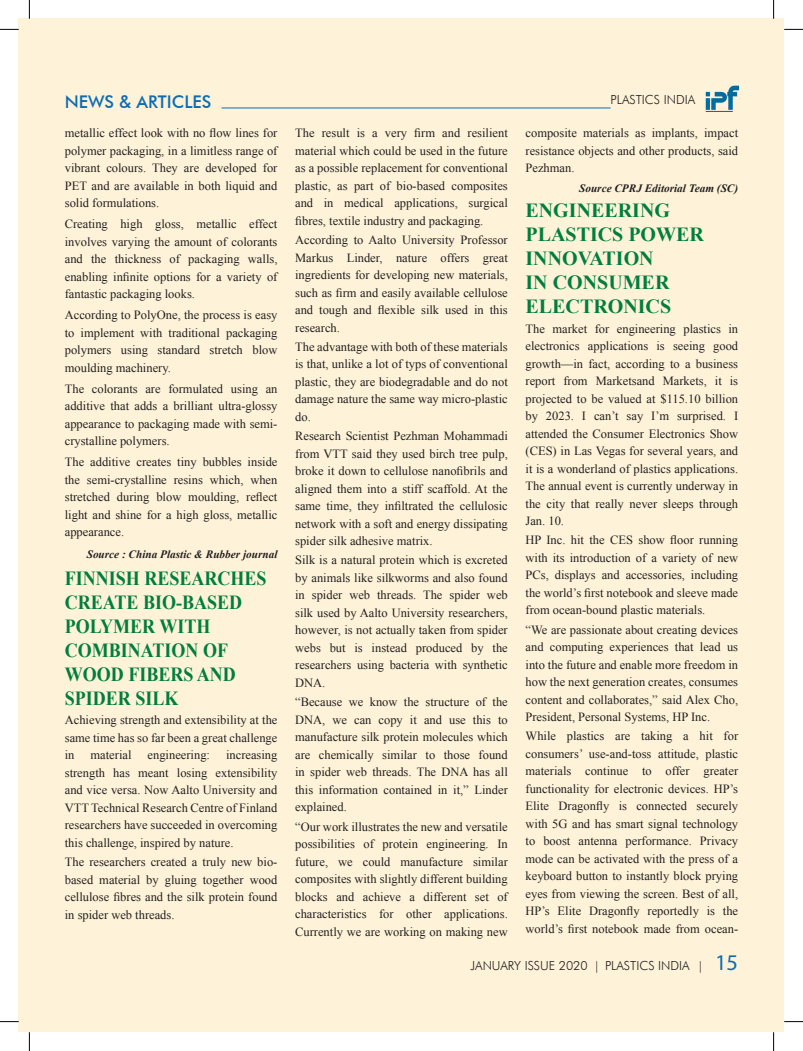
<style>
.page{position:relative;width:803px;height:1051px;background:#fff}
.page>*{position:absolute;margin:0;border:0;box-sizing:border-box;transform-origin:0 0}
.t1{font:700 20px/24px "Times New Roman";color:#007e3d;scale:.9 1}
.t2{font:700 20px/24px "Times New Roman";color:#007e3d}
.t3{font:500 17.5px "Futura BT";color:#0e6cb4}
.t4{font:12.5px/17.5px "Times New Roman";color:#231f20;text-align:justify}
.t5{font:300 12.5px "Futura BT";color:#231f20}
.t6{font:italic 700 11.25px "Times New Roman";color:#231f20}
.s1{font-family:"Sakkal Majalla";font-weight:400;font-size:15px}
.s2{font-family:"Myriad Pro";font-weight:400;font-size:22.5px;color:#0e6cb4}
</style>
<div class="page">
<div style="left:29px;top:19px;width:755px;height:1013px;background:#fef3d8"></div>
<img style="left:705px;top:86px;width:33px;height:26px">
<div style="left:19px;top:19px;width:10px;height:1013px;background:#fef3d8"></div>
<hr style="left:221px;top:108px;width:389px;height:1px;background:#0e6cb4">
<svg style="left:0;top:29px;width:19px;height:1px"></svg>
<svg style="left:784px;top:29px;width:19px;height:1px"></svg>
<svg style="left:0;top:1021px;width:19px;height:1px"></svg>
<svg style="left:784px;top:1021px;width:19px;height:1px"></svg>
<svg style="left:29px;top:0;width:1px;height:19px"></svg>
<svg style="left:29px;top:1032px;width:1px;height:19px"></svg>
<svg style="left:773px;top:0;width:1px;height:19px"></svg>
<svg style="left:773px;top:1032px;width:1px;height:19px"></svg>
<h2 class="t3" style="left:65px;top:91px;width:148px">NEWS &amp; ARTICLES</h2>
<p class="t5" style="left:610px;top:92px;width:86px">PLASTICS INDIA</p>
<p class="t4" style="left:65px;top:124px;width:214px">metallic effect look with no flow lines for polymer packaging, in a limitless range of vibrant colours. They are developed for PET and are available in both liquid and solid formulations.</p>
<p class="t4" style="left:65px;top:215px;width:214px">Creating high gloss, metallic effect involves varying the amount of colorants and the thickness of packaging walls, enabling infinite options for a variety of fantastic packaging looks.</p>
<p class="t4" style="left:65px;top:306px;width:214px">According to PolyOne, the process is easy to implement with traditional packaging polymers using standard stretch blow moulding machinery.</p>
<p class="t4" style="left:65px;top:380px;width:214px">The colorants are formulated using an additive that adds a brilliant ultra-glossy appearance to packaging made with semi&shy;crystalline polymers.</p>
<p class="t4" style="left:65px;top:453px;width:214px">The additive creates tiny bubbles inside the semi-crystalline resins which, when stretched during blow moulding, reflect light and shine for a high gloss, metallic appearance.</p>
<p class="t6" style="left:87px;top:546px;width:192px">Source : China Plastic &amp; Rubber journal</p>
<h1 class="t1" style="left:65px;top:566px;width:13px">FINNIS</h1>
<h1 class="t1" style="left:126px;top:566px;width:88px">H RESEARC</h1>
<p class="t4" style="left:295px;top:124px;width:214px">The result is a very firm and resilient material which could be used in the future as a possible replacement for conventional plastic, as part of bio-based composites and in medical applications, surgical fibres, textile industry and packaging.</p>
<p class="t4" style="left:295px;top:231px;width:214px">According to Aalto University Professor Markus Linder, nature offers great ingredients for developing new materials, such as firm and easily available cellulose and tough and flexible silk used in this research.</p>
<p class="t4" style="left:295px;top:338px;width:214px">The advantage with both of these materials is that, unlike a lot of typs of conventional plastic, they are biodegradable and do not damage nature the same way micro-plastic do.</p>
<p class="t4" style="left:295px;top:427px;width:214px">Research Scientist Pezhman Mohammadi from VTT said they used birch tree pulp, broke it down to cellulose nanofibrils and aligned them into a stiff scaffold. At the same time, they infiltrated the cellulosic network with a soft and energy dissipating spider silk adhesive matrix.</p>
<p class="t4" style="left:295px;top:551px;width:214px">Silk is a natural protein which is excreted by animals like silkworms and also found in spider web threads. The spider web silk used by Aalto University researchers, however, is not actually taken from spider webs but is instead produced by the researchers using bacteria with synthetic DNA.</p>
<p class="t4" style="left:295px;top:693px;width:214px">“Because we know the structure of the DNA, we can copy it and use this to manufacture silk protein molecules which are chemically similar to those found in spider web threads. The DNA has all this information contained in it,” Linder explained.</p>
<p class="t4" style="left:295px;top:817px;width:214px">“Our work illustrates the new and versatile possibilities of protein engineering. In future, we could manufacture similar composites with slightly different building blocks and achieve a different set of characteristics for other applications.<br>Currently we are working on making new</p>
<p class="t4" style="left:525px;top:124px;width:214px">composite materials as implants, impact resistance objects and other products, said Pezhman.</p>
<p class="t6" style="left:579px;top:180px;width:160px">Source CPRJ Editorial Team (SC)</p>
<h1 class="t2" style="left:525px;top:198px;width:146px">ENGINEERING<br>PLASTICS</h1>
<h1 class="t2" style="left:525px;top:222px;width:174px;text-indent:103px">POWER<br>INNOVATION<br>IN CONSUMER<br>ELECTR</h1>
<h1 class="t2" style="left:608px;top:294px;width:29px">ONICS</h1>
<p class="t4" style="left:525px;top:319px;width:214px">The market for engineering plastics in electronics applications is seeing good growth—in fact, according to a business report from Marketsand Markets, it is projected to be valued at $115.10 billion by 2023. I can’t say I’m surprised. I attended the Consumer Electronics Show (CES) in Las Vegas for several years, and it is a wonderland of plastics applications.<br>The annual event is currently underway in the city that really never sleeps through Jan. 10.</p>
<p class="t4" style="left:525px;top:531px;width:214px">HP Inc. hit the CES show floor running with its introduction of a variety of new PCs, displays and accessories, including the world’s first notebook and sleeve made from ocean-bound plastic materials.</p>
<p class="t4" style="left:525px;top:620px;width:214px">“We are passionate about creating devices and computing experiences that lead us into the future and enable more freedom in how the next generation creates, consumes content and collaborates,” said Alex Cho, President, Personal Systems, HP Inc.</p>
<p class="t4" style="left:525px;top:727px;width:214px">While plastics are taking a hit for consumers’ use-and-toss attitude, plastic materials continue to offer greater functionality for electronic devices. HP’s Elite Dragonfly is connected securely with 5G and has smart signal technology to boost antenna performance. Privacy mode can be activated with the press of a keyboard button to instantly block prying eyes from viewing the screen. Best of all, HP’s Elite Dragonfly reportedly is the world’s first notebook made from ocean-</p>
<h1 class="t1" style="left:65px;top:566px;width:222px;text-indent:166px">HES<br>CREATE BIO-BASED<br>POLYMER WITH<br>COMBINATI</h1>
<h1 class="t1" style="left:65px;top:638px;width:183px;text-indent:107px">ON OF<br>WOOD FIBERS AND<br>SPID</h1>
<h1 class="t1" style="left:106px;top:686px;width:46px">ER SILK</h1>
<p class="t4" style="left:65px;top:711px;width:214px">Achieving strength and extensibility at the same time has so far been a great challenge in</p>
<p class="t4" style="left:65px;top:746px;width:214px;text-indent:161px">increasing strength has meant losing extensibility and vice versa. Now Aalto University and VTT Technical Research Centre of Finland researchers have succeeded in overcoming this challenge, inspired by nature.</p>
<p class="t4" style="left:65px;top:853px;width:214px">The researchers created a truly new bio&shy;based material by gluing together wood cellulose fibres and the silk protein found in spider web threads.</p>
<p class="t4" style="left:91px;top:746px;width:42px">material</p>
<p class="t4" style="left:148px;top:746px;width:64px">engineering:</p>
<p class="t5" style="left:470px;top:958px;width:269px">JANUARY ISSU E 2020 <span class="s1">|</span> PLASTICS IN DIA <span class="s1">|</span> <span class="s2">15</span></p>
</div>
